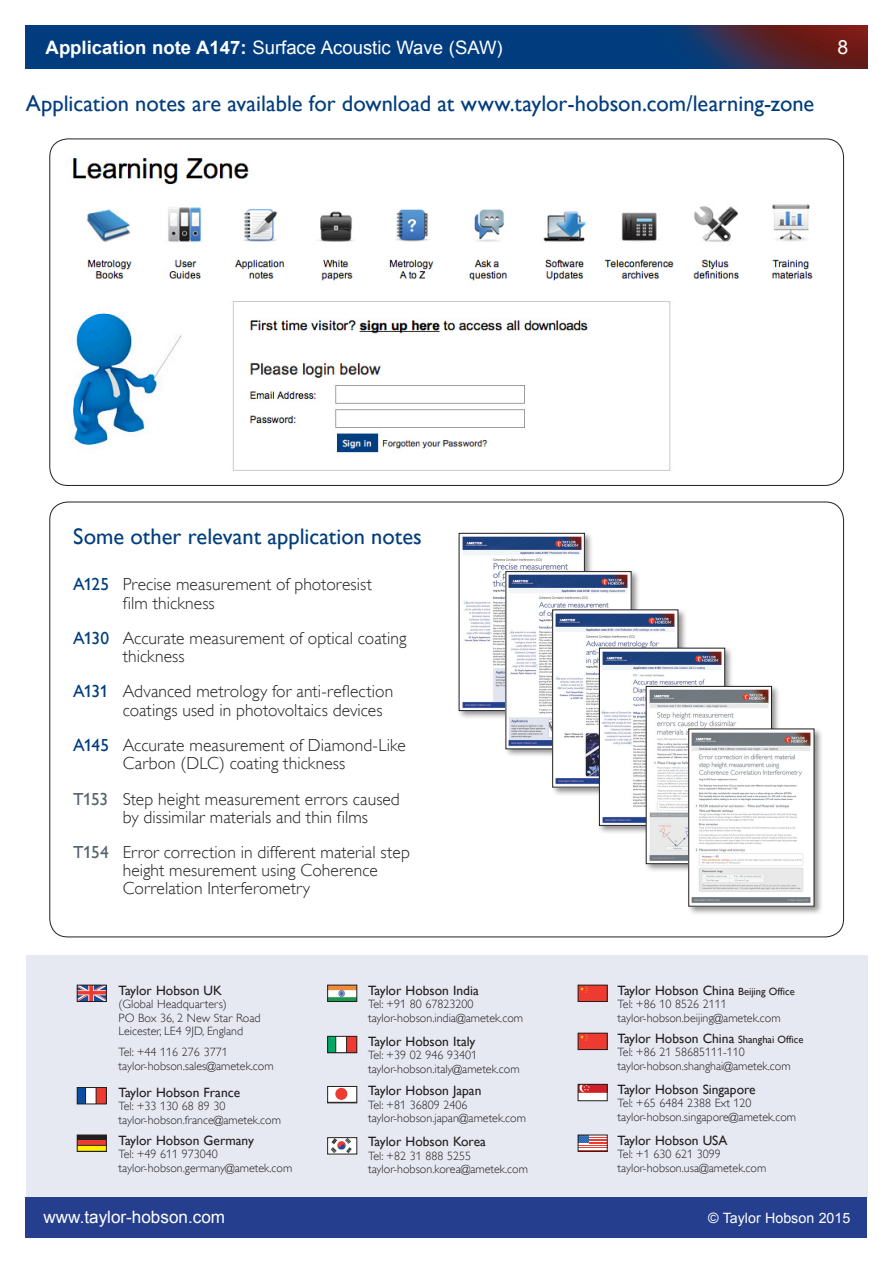
<style>
.page{position:relative;width:893px;height:1263px;background:#fff}
.page>*{position:absolute;margin:0;border:0;box-sizing:border-box;transform-origin:0 0}
.L3_heading{font:22.5px "Gill Alt One";color:#013d7d}
.t1{font:19.5px "Arial";color:#fff}
.t2{font:18.6px "Arial";color:#fff}
.Body{font:300 17.4px/18.1px "Gill Alt One";letter-spacing:.005em;color:#231f20}
.Orders{font:17.1px "Arial";color:#fff}
.t3{font:14.25px "Arial";color:#fff}
.t4{font:13.5px "Gill Alt One";color:#231f20}
.CASE_STUDT_HEADING{font:300 12px "Gill Alt One";color:#231f20}
.CASE_STUDY_BODY_COPY{font:300 12px "Gill Alt One";color:#231f20}
.s1{font-weight:700}
.s2{font-weight:400;color:#013d7d}
.s3{font-weight:400;color:#56646b}
.s4{font-size:10.5px}
</style>
<div class="page">
<div style="left:26px;top:955px;width:841px;height:242px;background:#e6e8f2"></div>
<svg style="left:79px;top:1089px;width:26px;height:13px"></svg>
<div style="left:77px;top:1087px;width:30px;height:17px;border:1px solid #231f20"></div>
<svg style="left:79px;top:1137px;width:26px;height:13px"></svg>
<div style="left:77px;top:1135px;width:30px;height:17px;border:1px solid #231f20"></div>
<svg style="left:79px;top:987px;width:26px;height:13px"></svg>
<div style="left:77px;top:985px;width:30px;height:17px;border:1px solid #231f20"></div>
<img style="left:329px;top:987px;width:26px;height:13px">
<div style="left:327px;top:985px;width:30px;height:17px;border:1px solid #231f20"></div>
<svg style="left:329px;top:1038px;width:26px;height:13px"></svg>
<div style="left:327px;top:1036px;width:30px;height:17px;border:1px solid #231f20"></div>
<svg style="left:329px;top:1088px;width:26px;height:13px"></svg>
<div style="left:335px;top:1088px;width:12px;height:12px;background:#ee3b32;border-radius:50%"></div>
<div style="left:327px;top:1086px;width:30px;height:17px;border:1px solid #231f20"></div>
<div style="left:328px;top:1137px;width:29px;height:17px;background:#fff"></div>
<img style="left:330px;top:1139px;width:22px;height:13px">
<div style="left:327px;top:1137px;width:30px;height:17px;border:1px solid #231f20"></div>
<svg style="left:580px;top:987px;width:25px;height:13px"></svg>
<div style="left:578px;top:985px;width:29px;height:17px;border:1px solid #231f20"></div>
<img style="left:580px;top:1086px;width:25px;height:13px">
<div style="left:578px;top:1084px;width:29px;height:17px;border:1px solid #231f20"></div>
<svg style="left:580px;top:1137px;width:25px;height:13px"></svg>
<div style="left:578px;top:1135px;width:29px;height:17px;border:1px solid #231f20"></div>
<svg style="left:580px;top:1035px;width:25px;height:13px"></svg>
<div style="left:578px;top:1033px;width:29px;height:17px;border:1px solid #231f20"></div>
<img style="left:26px;top:26px;width:841px;height:42px">
<div style="left:26px;top:1197px;width:841px;height:40px;background:#253f8e"></div>
<img style="left:72px;top:158px;width:741px;height:313px">
<div style="left:457px;top:531px;width:137px;height:189px;background:#231f20;opacity:.5"></div>
<div style="left:687px;top:727px;width:136px;height:188px;background:#231f20;opacity:.5"></div>
<svg style="left:459px;top:533px;width:355px;height:373px"></svg>
<p class="t2" style="left:46px;top:35px;width:459px"><span class="s1">Application note A147:</span> Surface Acoustic Wave (SAW)</p>
<p class="t1" style="left:837px;top:34px;width:12px">8</p>
<p class="L3_heading" style="left:26px;top:91px;width:790px">Application notes are available for download at www.taylor-hobson.com/learning-zone</p>
<p class="L3_heading" style="left:73px;top:523px;width:350px">Some other relevant application notes</p>
<p class="Body" style="left:123px;top:575px;width:251px;text-indent:-50px"><span class="s2">A125</span> Precise measurement of photoresist film thickness</p>
<p class="Body" style="left:123px;top:629px;width:285px;text-indent:-50px"><span class="s2">A130</span> Accurate measurement of optical coating thickness</p>
<p class="Body" style="left:123px;top:682px;width:272px;text-indent:-50px"><span class="s2">A131</span> Advanced metrology for anti-reflection coatings used in photovoltaics devices</p>
<p class="Body" style="left:123px;top:736px;width:285px;text-indent:-50px"><span class="s2">A145</span> Accurate measurement of Diamond-Like<br>Carbon (DLC) coating thickness</p>
<p class="Body" style="left:123px;top:789px;width:279px;text-indent:-50px"><span class="s3">T153</span> Step height measurement errors caused by dissimilar materials and thin films</p>
<p class="Body" style="left:123px;top:843px;width:289px;text-indent:-50px"><span class="s3">T154</span> Error correction in different material step height mesurement using Coherence<br>Correlation Interferometry</p>
<p class="t4" style="left:119px;top:982px;width:105px">Taylor Hobson UK</p>
<p class="CASE_STUDT_HEADING" style="left:119px;top:997px;width:110px">(Global Headquarters)</p>
<p class="CASE_STUDT_HEADING" style="left:119px;top:1011px;width:144px">PO Box 36, 2 New Star Road</p>
<p class="CASE_STUDT_HEADING" style="left:119px;top:1024px;width:126px">Leicester, LE4 9JD, England</p>
<p class="CASE_STUDT_HEADING" style="left:119px;top:1045px;width:111px">Tel: +44 116 276 3771</p>
<p class="CASE_STUDT_HEADING" style="left:119px;top:1059px;width:157px">taylor-hobson.sales@ametek.com</p>
<p class="t4" style="left:119px;top:1084px;width:123px">Taylor Hobson France</p>
<p class="CASE_STUDT_HEADING" style="left:119px;top:1099px;width:108px">Tel: +33 130 68 89 30</p>
<p class="CASE_STUDT_HEADING" style="left:119px;top:1113px;width:164px">taylor-hobson.france@ametek.com</p>
<p class="t4" style="left:119px;top:1132px;width:137px">Taylor Hobson Germany</p>
<p class="CASE_STUDT_HEADING" style="left:119px;top:1147px;width:101px">Tel: +49 611 973040</p>
<p class="CASE_STUDT_HEADING" style="left:119px;top:1161px;width:175px">taylor-hobson.germany@ametek.com</p>
<p class="t4" style="left:368px;top:982px;width:112px">Taylor Hobson India</p>
<p class="CASE_STUDY_BODY_COPY" style="left:368px;top:997px;width:107px">Tel: +91 80 67823200</p>
<p class="CASE_STUDT_HEADING" style="left:368px;top:1011px;width:157px">taylor-hobson.india@ametek.com</p>
<p class="t4" style="left:368px;top:1033px;width:109px">Taylor Hobson Italy</p>
<p class="CASE_STUDT_HEADING" style="left:368px;top:1048px;width:111px">Tel: +39 02 946 93401</p>
<p class="CASE_STUDT_HEADING" style="left:368px;top:1062px;width:153px">taylor-hobson.italy@ametek.com</p>
<p class="t4" style="left:368px;top:1083px;width:115px">Taylor Hobson Japan</p>
<p class="CASE_STUDT_HEADING" style="left:368px;top:1098px;width:101px">Tel: +81 36809 2406</p>
<p class="CASE_STUDT_HEADING" style="left:368px;top:1111px;width:159px">taylor-hobson.japan@ametek.com</p>
<p class="t4" style="left:368px;top:1134px;width:119px">Taylor Hobson Korea</p>
<p class="CASE_STUDT_HEADING" style="left:368px;top:1149px;width:105px">Tel: +82 31 888 5255</p>
<p class="CASE_STUDT_HEADING" style="left:368px;top:1162px;width:161px">taylor-hobson.korea@ametek.com</p>
<p class="t4" style="left:618px;top:982px;width:179px">Taylor Hobson China <span class="s4">Beijing Office</span></p>
<p class="CASE_STUDT_HEADING" style="left:618px;top:997px;width:111px">Tel: +86 10 8526 2111</p>
<p class="CASE_STUDT_HEADING" style="left:618px;top:1011px;width:165px">taylor-hobson.beijing@ametek.com</p>
<p class="t4" style="left:618px;top:1030px;width:187px">Taylor Hobson China <span class="s4">Shanghai Office</span></p>
<p class="CASE_STUDT_HEADING" style="left:618px;top:1045px;width:129px">Tel: +86 21 58685111-110</p>
<p class="CASE_STUDT_HEADING" style="left:618px;top:1059px;width:174px">taylor-hobson.shanghai@ametek.com</p>
<p class="t4" style="left:618px;top:1081px;width:140px">Taylor Hobson Singapore</p>
<p class="CASE_STUDT_HEADING" style="left:618px;top:1096px;width:136px">Tel: +65 6484 2388 Ext 120</p>
<p class="CASE_STUDT_HEADING" style="left:618px;top:1110px;width:180px">taylor-hobson.singapore@ametek.com</p>
<p class="t4" style="left:618px;top:1132px;width:111px">Taylor Hobson USA</p>
<p class="CASE_STUDT_HEADING" style="left:618px;top:1147px;width:105px">Tel: +1 630 621 3099</p>
<p class="CASE_STUDT_HEADING" style="left:618px;top:1161px;width:150px">taylor-hobson.usa@ametek.com</p>
<p class="Orders" style="left:44px;top:1205px;width:183px">www.taylor-hobson.com</p>
<p class="t3" style="left:708px;top:1208px;width:144px">© Taylor Hobson 2015</p>
</div>
